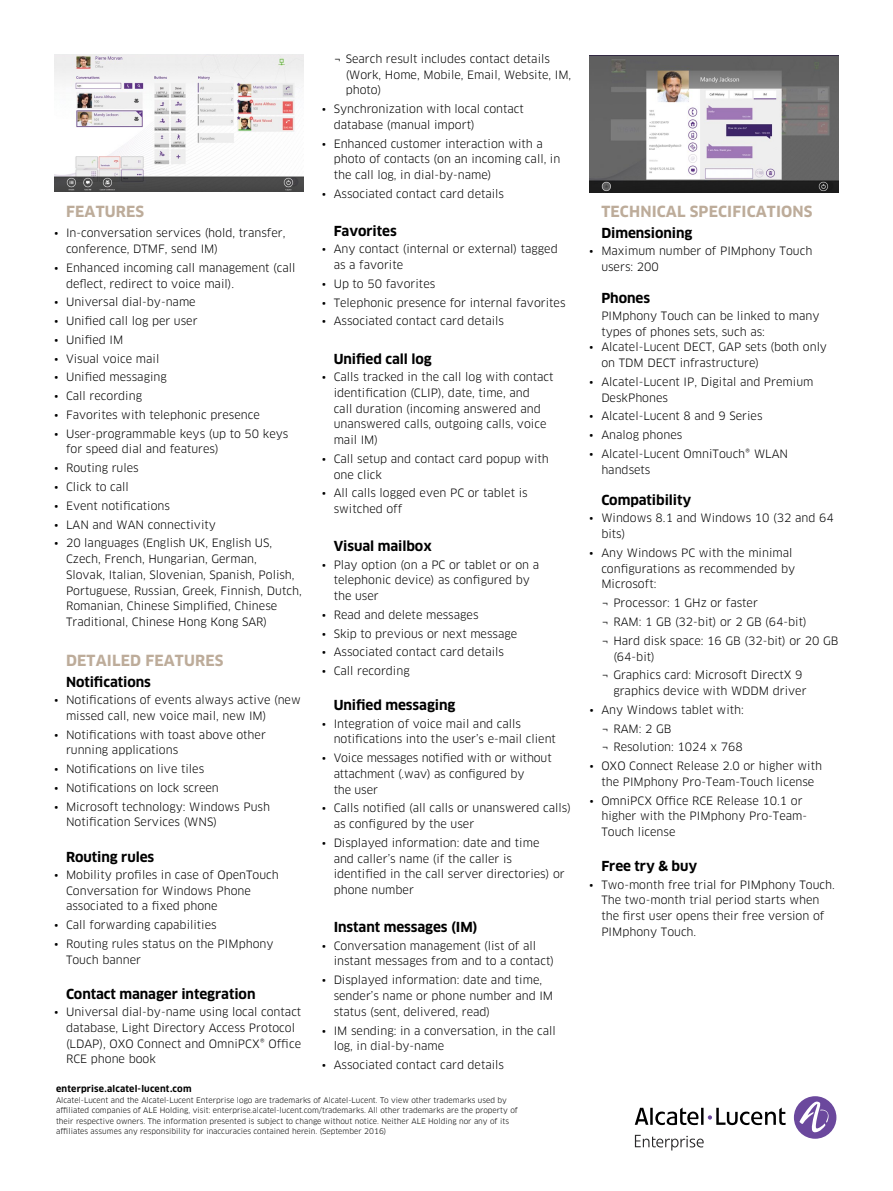
<style>
.page{position:relative;width:893px;height:1191px;background:#fff}
.page>*{position:absolute;margin:0;border:0;box-sizing:border-box;transform-origin:0 0}
.t1{font:700 15px "Clan OT";letter-spacing:.01em;color:#bdac9a}
.t2{font:700 13.5px "Clan OT";letter-spacing:-.005em;color:#000}
.t3{font:11.25px/15.8px "Clan OT";color:#000}
.t4{font:700 9px "Clan OT";letter-spacing:.02em;color:#000}
.t5{font:7.5px/10.5px "Clan OT";letter-spacing:.005em;color:#000}
</style>
<div class="page">
<svg style="left:635px;top:1134px;width:69px;height:16px"></svg>
<div style="left:794px;top:1096px;width:42px;height:42px;background:#6b489d;border-radius:50%"></div>
<svg style="left:799px;top:1101px;width:32px;height:32px"></svg>
<svg style="left:635px;top:1107px;width:151px;height:18px"></svg>
<img style="left:54px;top:54px;width:250px;height:137px">
<img style="left:589px;top:55px;width:250px;height:137px">
<h1 class="t1" style="left:66px;top:203px;width:80px">FEATURES</h1>
<p class="t3" style="left:66px;top:225px;width:221px;text-indent:-12px">• In-conversation services (hold, transfer, conference, DTMF, send IM)</p>
<p class="t3" style="left:66px;top:260px;width:231px;text-indent:-12px">• Enhanced incoming call management (call deflect, redirect to voice mail).</p>
<p class="t3" style="left:54px;top:294px;width:143px">• Universal dial-by-name</p>
<p class="t3" style="left:54px;top:313px;width:145px">• Unified call log per user</p>
<p class="t3" style="left:54px;top:332px;width:71px">• Unified IM</p>
<p class="t3" style="left:54px;top:351px;width:107px">• Visual voice mail</p>
<p class="t3" style="left:54px;top:369px;width:114px">• Unified messaging</p>
<p class="t3" style="left:54px;top:388px;width:90px">• Call recording</p>
<p class="t3" style="left:54px;top:407px;width:207px">• Favorites with telephonic presence</p>
<p class="t3" style="left:66px;top:426px;width:224px;text-indent:-12px">• User-programmable keys (up to 50 keys for speed dial and features)</p>
<p class="t3" style="left:54px;top:460px;width:86px">• Routing rules</p>
<p class="t3" style="left:54px;top:479px;width:76px">• Click to call</p>
<p class="t3" style="left:54px;top:498px;width:117px">• Event notifications</p>
<p class="t3" style="left:54px;top:516px;width:163px">• LAN and WAN connectivity</p>
<p class="t3" style="left:66px;top:535px;width:237px;text-indent:-12px">• 20 languages (English UK, English US, Czech, French, Hungarian, German,<br>Slovak, Italian, Slovenian, Spanish, Polish, Portuguese, Russian, Greek, Finnish, Dutch, Romanian, Chinese Simplified, Chinese Traditional, Chinese Hong Kong SAR)</p>
<h1 class="t1" style="left:66px;top:651px;width:159px">DETAILED FEATURES</h1>
<p class="t2" style="left:66px;top:674px;width:86px">Notifications</p>
<p class="t3" style="left:66px;top:692px;width:236px;text-indent:-12px">• Notifications of events always active (new missed call, new voice mail, new IM)</p>
<p class="t3" style="left:66px;top:726px;width:201px;text-indent:-12px">• Notifications with toast above other running applications</p>
<p class="t3" style="left:54px;top:761px;width:152px">• Notifications on live tiles</p>
<p class="t3" style="left:54px;top:780px;width:166px">• Notifications on lock screen</p>
<p class="t3" style="left:66px;top:798px;width:205px;text-indent:-12px">• Microsoft technology: Windows Push<br>Notification Services (WNS)</p>
<p class="t2" style="left:66px;top:848px;width:90px">Routing rules</p>
<p class="t3" style="left:66px;top:867px;width:214px;text-indent:-12px">• Mobility profiles in case of OpenTouch<br>Conversation for Windows Phone associated to a fixed phone</p>
<p class="t3" style="left:54px;top:917px;width:164px">• Call forwarding capabilities</p>
<p class="t3" style="left:66px;top:936px;width:209px;text-indent:-12px">• Routing rules status on the PIMphony<br>Touch banner</p>
<p class="t2" style="left:66px;top:986px;width:191px">Contact manager integration</p>
<p class="t3" style="left:66px;top:1004px;width:237px;text-indent:-12px">• Universal dial-by-name using local contact database, Light Directory Access Protocol (LDAP), OXO Connect and OmniPCX® Office RCE phone book</p>
<p class="t3" style="left:346px;top:51px;width:227px;text-indent:-12px">¬ Search result includes contact details (Work, Home, Mobile, Email, Website, IM, photo)</p>
<p class="t3" style="left:334px;top:101px;width:192px;text-indent:-12px">• Synchronization with local contact database (manual import)</p>
<p class="t3" style="left:334px;top:136px;width:228px;text-indent:-12px">• Enhanced customer interaction with a photo of contacts (on an incoming call, in the call log, in dial-by-name)</p>
<p class="t3" style="left:322px;top:186px;width:184px">• Associated contact card details</p>
<p class="t2" style="left:334px;top:223px;width:65px">Favorites</p>
<p class="t3" style="left:334px;top:241px;width:226px;text-indent:-12px">• Any contact (internal or external) tagged as a favorite</p>
<p class="t3" style="left:322px;top:276px;width:115px">• Up to 50 favorites</p>
<p class="t3" style="left:322px;top:295px;width:245px">• Telephonic presence for internal favorites</p>
<p class="t3" style="left:322px;top:313px;width:184px">• Associated contact card details</p>
<p class="t2" style="left:334px;top:351px;width:100px">Unified call log</p>
<p class="t3" style="left:334px;top:369px;width:221px;text-indent:-12px">• Calls tracked in the call log with contact identification (CLIP), date, time, and<br>call duration (incoming answered and unanswered calls, outgoing calls, voice mail IM)</p>
<p class="t3" style="left:334px;top:451px;width:217px;text-indent:-12px">• Call setup and contact card popup with one click</p>
<p class="t3" style="left:334px;top:485px;width:196px;text-indent:-12px">• All calls logged even PC or tablet is switched off</p>
<p class="t2" style="left:334px;top:538px;width:100px">Visual mailbox</p>
<p class="t3" style="left:334px;top:556px;width:207px;text-indent:-12px">• Play option (on a PC or tablet or on a telephonic device) as configured by the user</p>
<p class="t3" style="left:322px;top:607px;width:158px">• Read and delete messages</p>
<p class="t3" style="left:322px;top:625px;width:197px">• Skip to previous or next message</p>
<p class="t3" style="left:322px;top:644px;width:184px">• Associated contact card details</p>
<p class="t3" style="left:322px;top:663px;width:90px">• Call recording</p>
<p class="t2" style="left:334px;top:697px;width:123px">Unified messaging</p>
<p class="t3" style="left:334px;top:715px;width:224px;text-indent:-12px">• Integration of voice mail and calls notifications into the user’s e-mail client</p>
<p class="t3" style="left:334px;top:750px;width:220px;text-indent:-12px">• Voice messages notified with or without attachment (.wav) as configured by<br>the user</p>
<p class="t3" style="left:334px;top:800px;width:239px;text-indent:-12px">• Calls notified (all calls or unanswered calls) as configured by the user</p>
<p class="t3" style="left:334px;top:835px;width:233px;text-indent:-12px">• Displayed information: date and time<br>and caller’s name (if the caller is identified in the call server directories) or phone number</p>
<p class="t2" style="left:334px;top:919px;width:145px">Instant messages (IM)</p>
<p class="t3" style="left:334px;top:937px;width:222px;text-indent:-12px">• Conversation management (list of all instant messages from and to a contact)</p>
<p class="t3" style="left:334px;top:972px;width:221px;text-indent:-12px">• Displayed information: date and time, sender’s name or phone number and IM status (sent, delivered, read)</p>
<p class="t3" style="left:334px;top:1022px;width:224px;text-indent:-12px">• IM sending: in a conversation, in the call log, in dial-by-name</p>
<p class="t3" style="left:322px;top:1057px;width:184px">• Associated contact card details</p>
<p class="t4" style="left:56px;top:1083px;width:137px">enterprise.alcatel-lucent.com</p>
<p class="t5" style="left:56px;top:1094px;width:463px">Alcatel-Lucent and the Alcatel-Lucent Enterprise logo are trademarks of Alcatel-Lucent. To view other trademarks used by affiliated companies of ALE Holding, visit: enterprise.alcatel-lucent.com/trademarks. All other trademarks are the property of their respective owners. The information presented is subject to change without notice. Neither ALE Holding nor any of its affiliates assumes any responsibility for inaccuracies contained herein. (September 2016)</p>
<h1 class="t1" style="left:601px;top:203px;width:213px">TECHNICAL SPECIFICATIONS</h1>
<p class="t2" style="left:601px;top:225px;width:93px">Dimensioning</p>
<p class="t3" style="left:601px;top:243px;width:213px;text-indent:-12px">• Maximum number of PIMphony Touch users: 200</p>
<p class="t2" style="left:601px;top:290px;width:50px">Phones</p>
<p class="t3" style="left:601px;top:308px;width:220px">PIMphony Touch can be linked to many types of phones sets, such as:</p>
<p class="t3" style="left:601px;top:339px;width:227px;text-indent:-12px">• Alcatel-Lucent DECT, GAP sets (both only on TDM DECT infrastructure)</p>
<p class="t3" style="left:601px;top:374px;width:214px;text-indent:-12px">• Alcatel-Lucent IP, Digital and Premium<br>DeskPhones</p>
<p class="t3" style="left:589px;top:408px;width:175px">• Alcatel-Lucent 8 and 9 Series</p>
<p class="t3" style="left:589px;top:427px;width:95px">• Analog phones</p>
<p class="t3" style="left:601px;top:446px;width:188px;text-indent:-12px">• Alcatel-Lucent OmniTouch® WLAN handsets</p>
<p class="t2" style="left:601px;top:492px;width:92px">Compatibility</p>
<p class="t3" style="left:601px;top:510px;width:234px;text-indent:-12px">• Windows 8.1 and Windows 10 (32 and 64 bits)</p>
<p class="t3" style="left:601px;top:545px;width:195px;text-indent:-12px">• Any Windows PC with the minimal configurations as recommended by<br>Microsoft:</p>
<p class="t3" style="left:601px;top:594px;width:239px;line-height:18.8px">¬ Processor: 1 GHz or faster<br>¬ RAM: 1 GB (32-bit) or 2 GB (64-bit)<br>¬ Hard disk space: 16 GB (32-bit) or 20 GB</p>
<p class="t3" style="left:601px;top:647px;width:203px;line-height:18.8px;text-indent:12px">(64-bit)<br>¬ Graphics card: Microsoft DirectX 9</p>
<p class="t3" style="left:613px;top:683px;width:195px">graphics device with WDDM driver</p>
<p class="t3" style="left:601px;top:700px;width:144px;line-height:18.8px;text-indent:-12px">• Any Windows tablet with: ¬ RAM: 2 GB<br>¬ Resolution: 1024 x 768</p>
<p class="t3" style="left:589px;top:758px;width:234px;text-align:center">• OXO Connect Release 2.0 or higher with the PIMphony Pro-Team-Touch license</p>
<p class="t3" style="left:601px;top:792px;width:207px;text-indent:-12px">• OmniPCX Office RCE Release 10.1 or higher with the PIMphony Pro-Team-<br>Touch license</p>
<p class="t2" style="left:601px;top:858px;width:97px">Free try &amp; buy</p>
<p class="t3" style="left:601px;top:876px;width:235px;text-indent:-12px">• Two-month free trial for PIMphony Touch.<br>The two-month trial period starts when the first user opens their free version of PIMphony Touch.</p>
</div>
